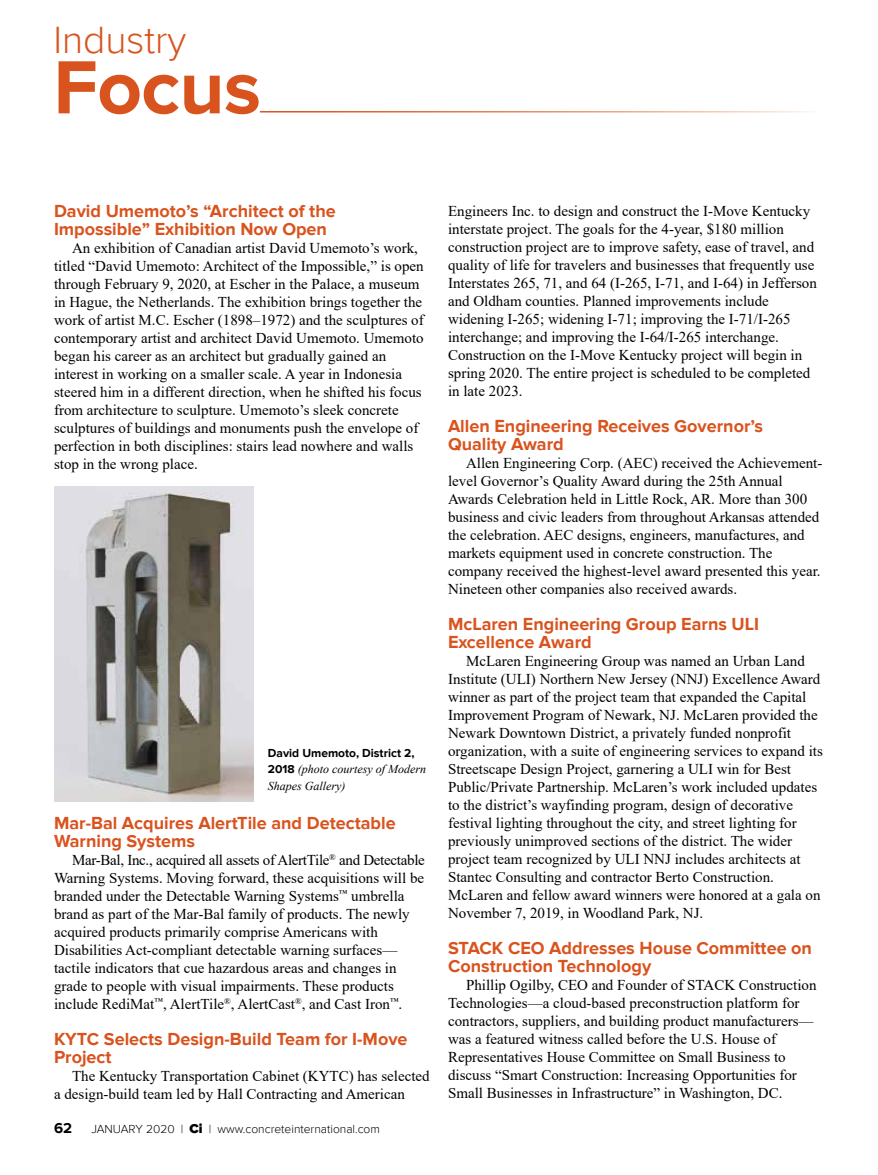
<style>
.page{position:relative;width:878px;height:1175px;background:#fff}
.page>*{position:absolute;margin:0;border:0;box-sizing:border-box;transform-origin:0 0}
.t1{font:700 78px "Proxima Nova";letter-spacing:-.01em;color:#d9531e}
.t2{font:300 39px "Proxima Nova";color:#d9531e}
.t3{font:700 18px/18px "Proxima Nova";color:#d9531e}
.t4{font:15px/18px "Times New Roman";color:#000}
.t5{font:700 15px "Proxima Nova";color:#000}
.t6{font:300 12px "Proxima Nova";color:#000}
.t7{font:italic 12px/16.5px "Times New Roman";color:#000}
.t8{font:700 12px "Proxima Nova";color:#000}
.s1{font-family:"Proxima Nova";font-weight:700;font-style:normal}
.s2{font-weight:900;font-size:13.5px}
</style>
<div class="page">
<img style="left:54px;top:486px;width:200px;height:315px">
<h2 class="t2" style="left:53px;top:18px;width:134px">Industry</h2>
<h1 class="t1" style="left:53px;top:42px;width:209px">Focus</h1>
<p class="t3" style="left:54px;top:202px;width:283px">David Umemoto’s “Architect of the<br>Impossible” Exhibition Now Open</p>
<p class="t4" style="left:54px;top:238px;width:371px;text-indent:18px">An exhibition of Canadian artist David Umemoto’s work, titled “David Umemoto: Architect of the Impossible,” is open through February 9, 2020, at Escher in the Palace, a museum in Hague, the Netherlands. The exhibition brings together the work of artist M.C. Escher (1898–1972) and the sculptures of contemporary artist and architect David Umemoto. Umemoto began his career as an architect but gradually gained an interest in working on a smaller scale. A year in Indonesia steered him in a different direction, when he shifted his focus from architecture to sculpture. Umemoto’s sleek concrete sculptures of buildings and monuments push the envelope of perfection in both disciplines: stairs lead nowhere and walls stop in the wrong place.</p>
<p class="t8" style="left:268px;top:746px;width:148px">David Umemoto, District 2,</p>
<p class="t7" style="left:268px;top:760px;width:160px"><span class="s1">2018</span> (photo courtesy of Modern<br>Shapes Gallery)</p>
<p class="t3" style="left:54px;top:814px;width:343px">Mar-Bal Acquires AlertTile and Detectable<br>Warning Systems</p>
<p class="t4" style="left:54px;top:850px;width:372px;text-indent:18px">Mar-Bal, Inc., acquired all assets of AlertTile<sup>®</sup> and Detectable Warning Systems. Moving forward, these acquisitions will be branded under the Detectable Warning Systems<sup>™</sup> umbrella brand as part of the Mar-Bal family of products. The newly acquired products primarily comprise Americans with Disabilities Act-compliant detectable warning surfaces— tactile indicators that cue hazardous areas and changes in grade to people with visual impairments. These products include RediMat<sup>™</sup>, AlertTile<sup>®</sup>, AlertCast<sup>®</sup>, and Cast Iron<sup>™</sup>.</p>
<p class="t3" style="left:54px;top:1030px;width:355px">KYTC Selects Design-Build Team for I-Move<br>Project</p>
<p class="t4" style="left:54px;top:1066px;width:377px;text-indent:18px">The Kentucky Transportation Cabinet (KYTC) has selected a design-build team led by Hall Contracting and American</p>
<p class="t5" style="left:54px;top:1119px;width:20px">62</p>
<p class="t6" style="left:91px;top:1121px;width:290px">JANUARY 2020 | <span class="s2">Ci</span> | www.concreteinternational.com</p>
<p class="t4" style="left:448px;top:201px;width:370px">Engineers Inc. to design and construct the I-Move Kentucky interstate project. The goals for the 4-year, $180 million construction project are to improve safety, ease of travel, and quality of life for travelers and businesses that frequently use Interstates 265, 71, and 64 (I-265, I-71, and I-64) in Jefferson and Oldham counties. Planned improvements include widening I-265; widening I-71; improving the I-71/I-265 interchange; and improving the I-64/I-265 interchange.<br>Construction on the I-Move Kentucky project will begin in spring 2020. The entire project is scheduled to be completed in late 2023.</p>
<p class="t3" style="left:448px;top:417px;width:317px">Allen Engineering Receives Governor’s<br>Quality Award</p>
<p class="t4" style="left:448px;top:453px;width:376px;text-indent:18px">Allen Engineering Corp. (AEC) received the Achievement&shy;level Governor’s Quality Award during the 25th Annual Awards Celebration held in Little Rock, AR. More than 300 business and civic leaders from throughout Arkansas attended the celebration. AEC designs, engineers, manufactures, and markets equipment used in concrete construction. The company received the highest-level award presented this year.<br>Nineteen other companies also received awards.</p>
<p class="t3" style="left:448px;top:615px;width:313px">McLaren Engineering Group Earns ULI<br>Excellence Award</p>
<p class="t4" style="left:448px;top:651px;width:376px;text-indent:18px">McLaren Engineering Group was named an Urban Land Institute (ULI) Northern New Jersey (NNJ) Excellence Award winner as part of the project team that expanded the Capital Improvement Program of Newark, NJ. McLaren provided the Newark Downtown District, a privately funded nonprofit organization, with a suite of engineering services to expand its Streetscape Design Project, garnering a ULI win for Best Public/Private Partnership. McLaren’s work included updates to the district’s wayfinding program, design of decorative festival lighting throughout the city, and street lighting for previously unimproved sections of the district. The wider project team recognized by ULI NNJ includes architects at Stantec Consulting and contractor Berto Construction.<br>McLaren and fellow award winners were honored at a gala on November 7, 2019, in Woodland Park, NJ.</p>
<p class="t3" style="left:448px;top:939px;width:365px">STACK CEO Addresses House Committee on<br>Construction Technology</p>
<p class="t4" style="left:448px;top:975px;width:370px;text-indent:18px">Phillip Ogilby, CEO and Founder of STACK Construction Technologies—a cloud-based preconstruction platform for contractors, suppliers, and building product manufacturers— was a featured witness called before the U.S. House of Representatives House Committee on Small Business to discuss “Smart Construction: Increasing Opportunities for Small Businesses in Infrastructure” in Washington, DC.</p>
</div>
